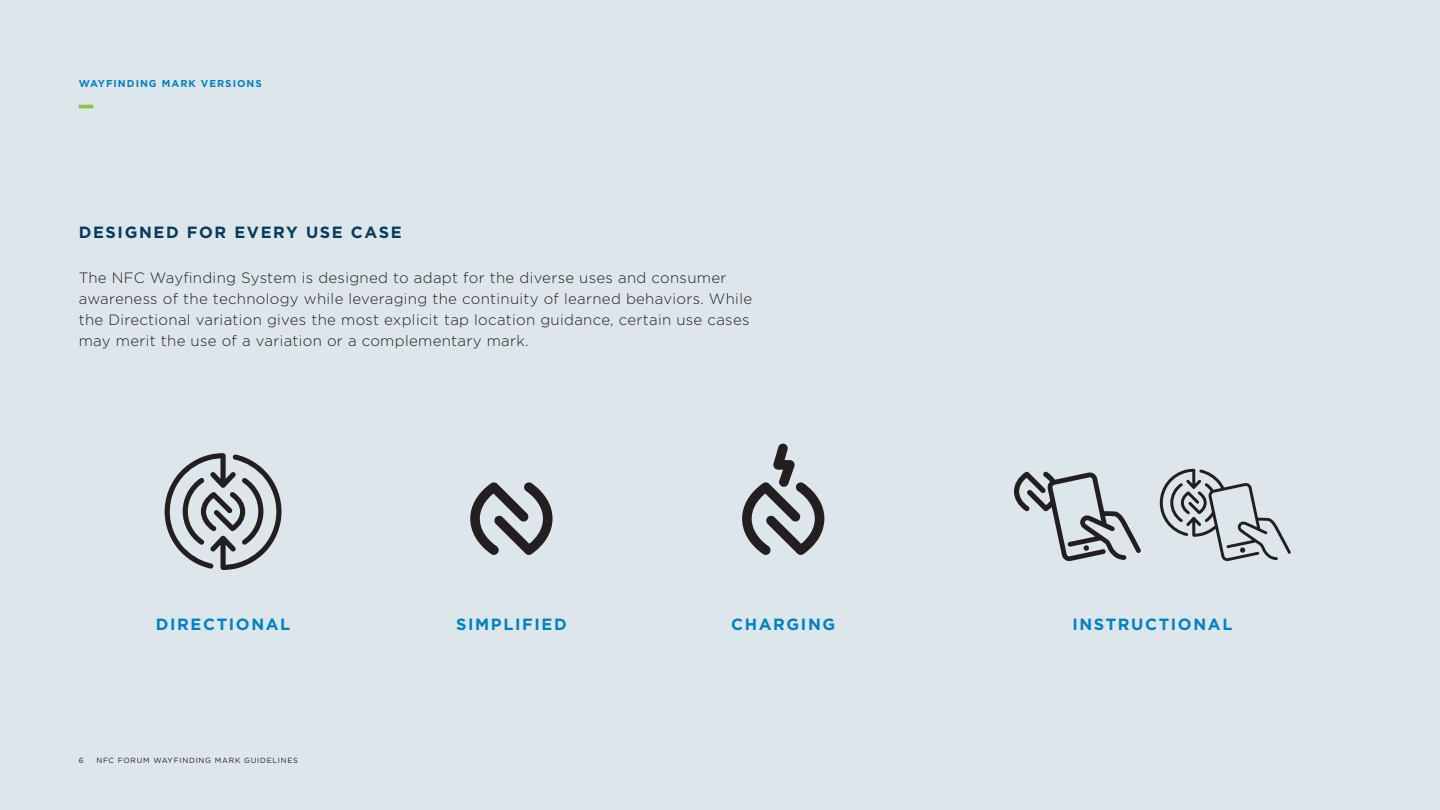
<style>
.page{position:relative;width:1440px;height:810px;background:#dde6eb}
.page>*{position:absolute;margin:0;border:0;box-sizing:border-box;transform-origin:0 0}
.t1{font:700 16.25px "Gotham";letter-spacing:.1em;color:#0082c6}
.t2{font:700 16.25px "Gotham";letter-spacing:.1em;color:#063b5d}
.t3{font:300 15px/21.2px "Gotham";letter-spacing:.02em;color:#231f20}
.t4{font:700 10px "Gotham";letter-spacing:.1em;color:#0082c6}
.t5{font:7.5px "Gotham";letter-spacing:.1em;color:#231f20}
</style>
<div class="page">
<hr style="left:79px;top:105px;width:14px;height:3px;background:#8ac64b">
<svg style="left:470px;top:482px;width:83px;height:73px"></svg>
<svg style="left:742px;top:443px;width:82px;height:112px"></svg>
<svg style="left:1014px;top:471px;width:127px;height:90px"></svg>
<svg style="left:1160px;top:469px;width:131px;height:93px"></svg>
<svg style="left:165px;top:453px;width:117px;height:117px"></svg>
<p class="t4" style="left:79px;top:78px;width:185px">WAYFINDING MARK VERSIONS</p>
<p class="t2" style="left:79px;top:223px;width:325px">DESIGNED FOR EVERY USE CASE</p>
<p class="t3" style="left:79px;top:266px;width:675px">The NFC Wayfinding System is designed to adapt for the diverse uses and consumer awareness of the technology while leveraging the continuity of learned behaviors. While the Directional variation gives the most explicit tap location guidance, certain use cases may merit the use of a variation or a complementary mark.</p>
<p class="t1" style="left:156px;top:615px;width:136px">DIRECTIONAL</p>
<p class="t5" style="left:79px;top:756px;width:6px">6</p>
<p class="t5" style="left:96px;top:756px;width:203px">NFC FORUM WAYFINDING MARK GUIDELINES</p>
<p class="t1" style="left:456px;top:615px;width:112px">SIMPLIFIED</p>
<p class="t1" style="left:731px;top:615px;width:106px">CHARGING</p>
<p class="t1" style="left:1072px;top:615px;width:162px">INSTRUCTIONAL</p>
</div>
